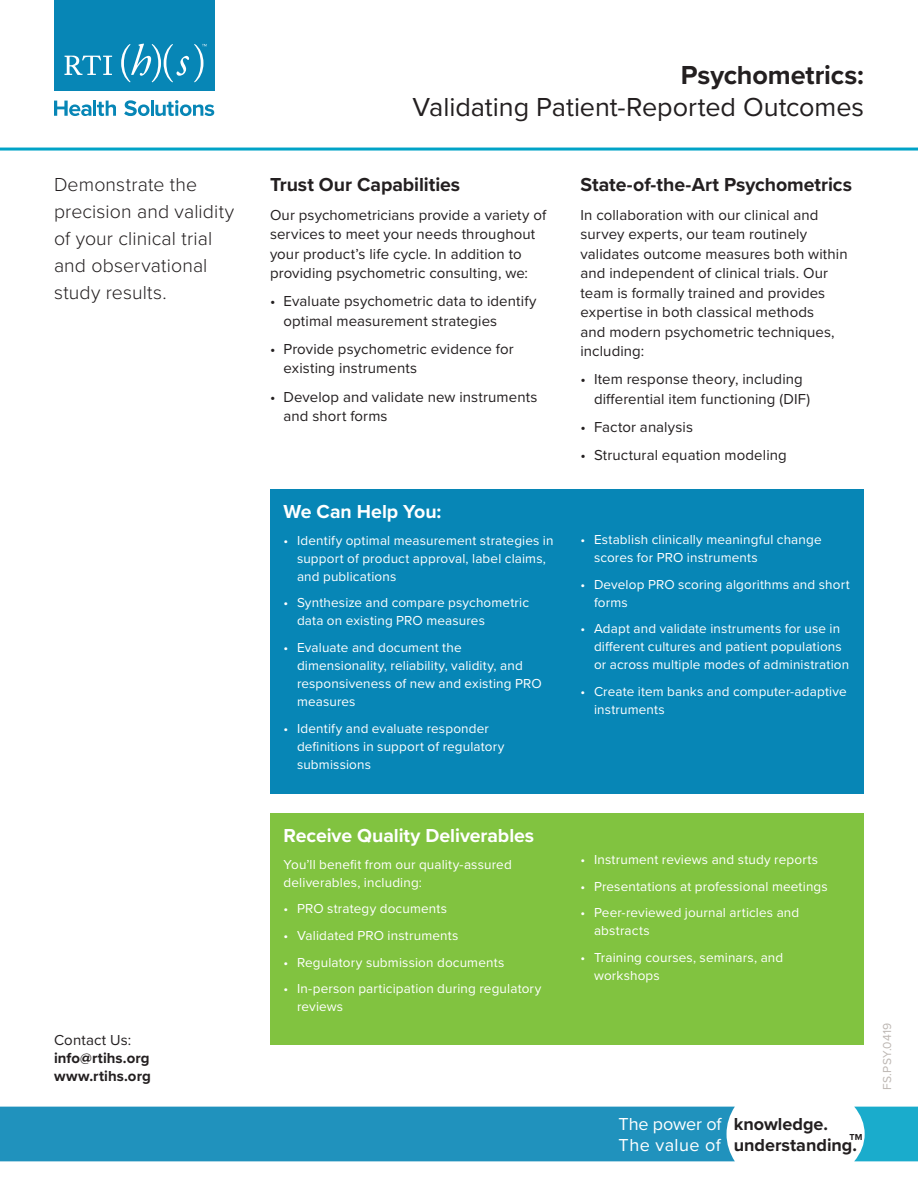
<style>
.page{position:relative;width:918px;height:1188px;background:#fff}
.page>*{position:absolute;margin:0;border:0;box-sizing:border-box;transform-origin:0 0}
.t1{font:27px "Proxima Nova";letter-spacing:-.005em;color:#231f20}
.t2{font:700 27px "Proxima Nova";letter-spacing:-.005em;color:#231f20}
.ValueStatement_LeftC{font:300 19.5px/27px "Proxima Nova";letter-spacing:.005em;color:#231f20}
.Subhead1{font:700 19.5px "Proxima Nova";letter-spacing:-.005em;color:#231f20}
.Subhead1-2{font:700 19.5px "Proxima Nova";letter-spacing:-.005em;color:#fff}
.t3{font:700 18px "Proxima Nova";color:#231f20}
.t4{font:18px "Proxima Nova";letter-spacing:-.01em;color:#fff}
.Text{font:15px/19.5px "Proxima Nova";letter-spacing:.005em;color:#231f20}
.t5{font:700 15px/18px "Proxima Nova";letter-spacing:.005em;color:#231f20}
.Box_Text{font:13.5px/18px "Proxima Nova";letter-spacing:.01em;color:#fff}
.Text-2{font:12px "Proxima Nova";letter-spacing:.015em;color:#bdb7b3}
.t6{font:700 9px "Proxima Nova";color:#231f20}
.s1{font-weight:700;color:#231f20}
.s2{font-weight:400;color:#fff}
</style>
<div class="page">
<hr style="left:0;top:148px;width:918px;height:3px;background:#00a3c7">
<div style="left:54px;top:0;width:160px;height:90px;background:#0786b6"></div>
<svg style="left:64px;top:56px;width:48px;height:19px"></svg>
<svg style="left:121px;top:44px;width:86px;height:38px"></svg>
<svg style="left:54px;top:101px;width:37px;height:15px"></svg>
<hr style="left:93px;top:101px;width:3px;height:15px;background:#0786b6">
<svg style="left:97px;top:101px;width:19px;height:15px"></svg>
<svg style="left:124px;top:100px;width:90px;height:16px"></svg>
<div style="left:0;top:1107px;width:735px;height:54px;background:#2092bd"></div>
<svg style="left:854px;top:1107px;width:64px;height:54px;background:#34b5d1"></svg>
<div style="left:270px;top:489px;width:594px;height:305px;background:#0786b6"></div>
<div style="left:270px;top:813px;width:594px;height:232px;background:#81c340"></div>
<p class="t2" style="left:681px;top:55px;width:185px">Psychometrics:</p>
<p class="t1" style="left:413px;top:87px;width:453px">Validating Patient-Reported Outcomes</p>
<p class="ValueStatement_LeftC" style="left:54px;top:170px;width:182px">Demonstrate the precision and validity of your clinical trial and observational study results.</p>
<p class="Subhead1" style="left:580px;top:170px;width:273px">State-of-the-Art Psychometrics</p>
<p class="Subhead1" style="left:270px;top:170px;width:192px">Trust Our Capabilities</p>
<p class="Text" style="left:270px;top:204px;width:278px">Our psychometricians provide a variety of services to meet your needs throughout your product’s life cycle. In addition to providing psychometric consulting, we:</p>
<p class="Text" style="left:284px;top:291px;width:255px;text-indent:-14px">• Evaluate psychometric data to identify optimal measurement strategies</p>
<p class="Text" style="left:284px;top:338px;width:232px;text-indent:-14px">• Provide psychometric evidence for existing instruments</p>
<p class="Text" style="left:284px;top:386px;width:256px;text-indent:-14px">• Develop and validate new instruments and short forms</p>
<p class="Text" style="left:580px;top:204px;width:269px">In collaboration with our clinical and survey experts, our team routinely validates outcome measures both within and independent of clinical trials. Our team is formally trained and provides expertise in both classical methods<br>and modern psychometric techniques, including:</p>
<p class="Text" style="left:594px;top:369px;width:218px;text-indent:-14px">• Item response theory, including differential item functioning (DIF)</p>
<p class="Text" style="left:580px;top:416px;width:114px">• Factor analysis</p>
<p class="Text" style="left:580px;top:445px;width:208px">• Structural equation modeling</p>
<p class="Subhead1-2" style="left:284px;top:497px;width:159px">We Can Help You:</p>
<p class="Box_Text" style="left:297px;top:531px;width:258px;text-indent:-14px">• Identify optimal measurement strategies in support of product approval, label claims, and publications</p>
<p class="Box_Text" style="left:297px;top:593px;width:234px;text-indent:-14px">• Synthesize and compare psychometric data on existing PRO measures</p>
<p class="Box_Text" style="left:297px;top:638px;width:246px;text-indent:-14px">• Evaluate and document the dimensionality, reliability, validity, and responsiveness of new and existing PRO measures</p>
<p class="Box_Text" style="left:297px;top:719px;width:209px;text-indent:-14px">• Identify and evaluate responder definitions in support of regulatory submissions</p>
<p class="Box_Text" style="left:594px;top:530px;width:229px;text-indent:-14px">• Establish clinically meaningful change scores for PRO instruments</p>
<p class="Box_Text" style="left:594px;top:575px;width:257px;text-indent:-14px">• Develop PRO scoring algorithms and short forms</p>
<p class="Box_Text" style="left:594px;top:619px;width:257px;text-indent:-14px">• Adapt and validate instruments for use in different cultures and patient populations or across multiple modes of administration</p>
<p class="Box_Text" style="left:594px;top:682px;width:254px;text-indent:-14px">• Create item banks and computer-adaptive instruments</p>
<p class="Text" style="left:54px;top:1030px;width:79px">Contact Us:</p>
<p class="t5" style="left:54px;top:1049px;width:98px">info@rtihs.org www.rtihs.org</p>
<p class="Subhead1-2" style="left:284px;top:821px;width:252px">Receive Quality Deliverables</p>
<p class="Box_Text" style="left:284px;top:855px;width:230px">You’ll benefit from our quality-assured deliverables, including:</p>
<p class="Box_Text" style="left:284px;top:899px;width:165px">• PRO strategy documents</p>
<p class="Box_Text" style="left:284px;top:926px;width:177px">• Validated PRO instruments</p>
<p class="Box_Text" style="left:284px;top:953px;width:222px">• Regulatory submission documents</p>
<p class="Box_Text" style="left:297px;top:979px;width:246px;text-indent:-14px">• In-person participation during regulatory reviews</p>
<p class="Box_Text" style="left:580px;top:850px;width:239px">• Instrument reviews and study reports</p>
<p class="Box_Text" style="left:580px;top:877px;width:249px">• Presentations at professional meetings</p>
<p class="Box_Text" style="left:594px;top:903px;width:207px;text-indent:-14px">• Peer-reviewed journal articles and abstracts</p>
<p class="Box_Text" style="left:594px;top:948px;width:191px;text-indent:-14px">• Training courses, seminars, and workshops</p>
<h3 class="t4" style="left:619px;top:1110px;width:211px">The power of <span class="s1">knowledge.</span></h3>
<p class="t6" style="left:850px;top:1130px;width:14px">TM</p>
<h3 class="t3" style="left:619px;top:1132px;width:240px"><span class="s2">The value of</span> understanding.</h3>
<p class="Text-2" style="left:878px;top:1090px;width:68px;rotate:-90deg">FS.PSY.0419</p>
</div>
